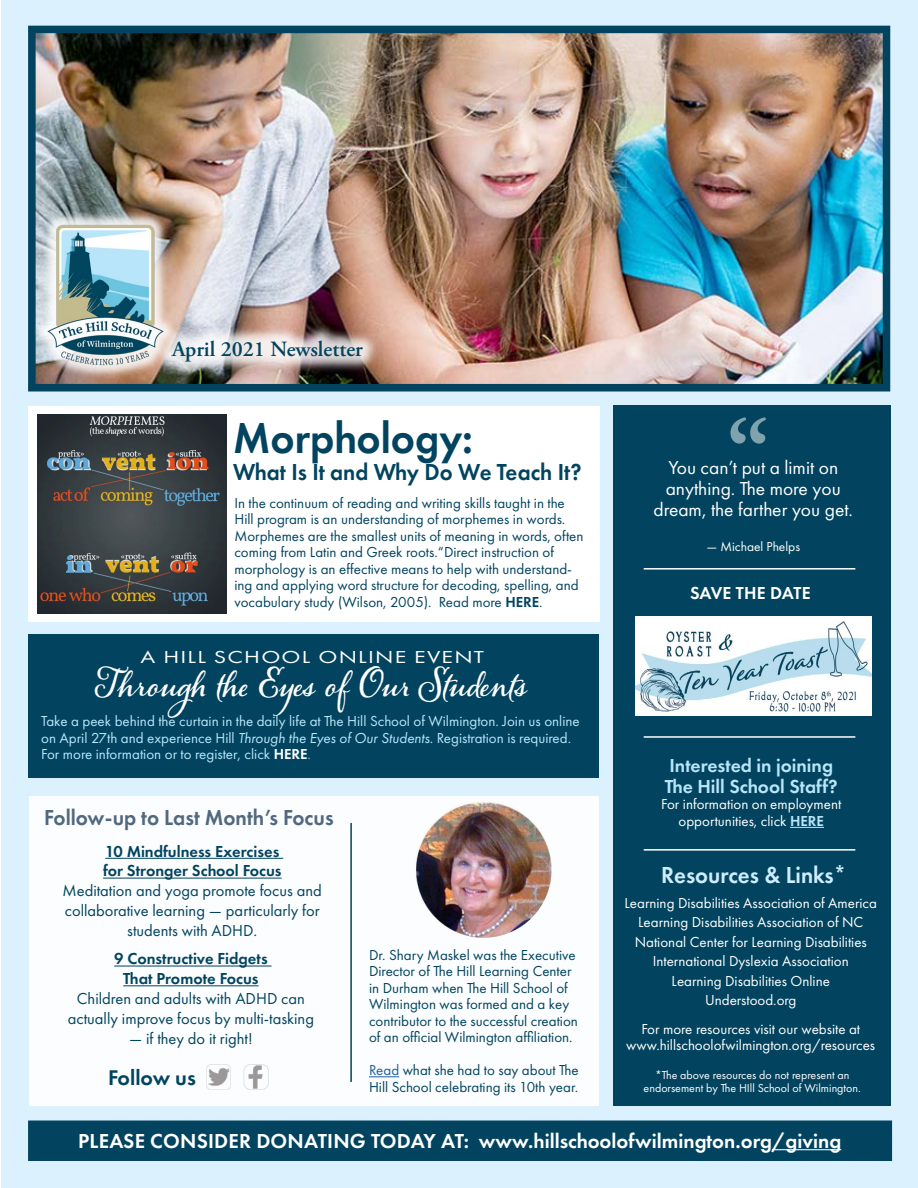
<style>
.page{position:relative;width:918px;height:1188px;background:#fff}
.page>*{position:absolute;margin:0;border:0;box-sizing:border-box;transform-origin:0 0}
.t1{font:700 90px "Adobe Garamond Pro";color:#fff}
.t2{font:600 45px "Futura PT";color:#02445f;scale:.95 1}
.t3{font:700 36px "Alana";color:#fff;scale:.95 1}
.t4{font:600 24px "Futura PT";color:#02445f;scale:.95 1}
.t5{font:600 24px "Futura PT";color:#cdecfc;scale:.95 1}
.t6{font:600 22.5px "Futura PT";color:#52687f;scale:.95 1}
.t7{font:600 22.05px "Futura PT";color:#02445f}
.t8{font:600 21.75px "Adobe Garamond Pro";color:#02445f}
.t9{font:600 21px "Futura PT";color:#fff}
.t10{font:19.5px "Futura PT";color:#fff}
.t11{font:600 19.5px/21px "Futura PT";color:#b9e6fa}
.t12{font:18px "Futura PT";letter-spacing:.05em;color:#fff;scale:1.33 1}
.t13{font:600 18px "Futura PT";letter-spacing:.005em;color:#fff}
.t14{font:16.5px/19.8px "Futura PT";color:#02445f;text-align:center}
.t15{font:600 16.5px/19.8px "Futura PT";color:#02445f}
.t16{font:15px/16.5px "Futura PT";color:#02445f}
.t17{font:15px/19.5px "Futura PT";color:#fff;text-align:center}
.t18{font:15px/16.5px "Futura PT";color:#b9e6fa}
.t19{font:13.5px "Futura PT";color:#fff}
.t20{font:12px/13.5px "Futura PT";color:#fff;text-align:center}
.s1{font-weight:600}
.s2{font-style:italic}
.s3{font-weight:600;color:#fff}
.s4{color:#6dc3e0}
.s5{color:#215e9e}
.s6{font-weight:600;color:#b9e6fa}
</style>
<div class="page">
<div style="left:1px;top:0;width:917px;height:1188px;background:#dbf1fd"></div>
<img style="left:37px;top:35px;width:844px;height:347px">
<div style="left:28px;top:26px;width:862px;height:365px;border:8px solid #02445f"></div>
<div style="left:34px;top:210px;width:143px;height:169px;background:#fff;opacity:.85"></div>
<img style="left:48px;top:225px;width:115px;height:142px">
<div style="left:613px;top:406px;width:277px;height:700px;background:#02445f"></div>
<div style="left:155px;top:324px;width:225px;height:55px;background:#fff;opacity:.85"></div>
<div style="left:28px;top:1120px;width:864px;height:41px;background:#02445f;border:2px solid #02445f"></div>
<hr style="left:772px;top:1149px;width:69px;height:1px;background:#fff">
<hr style="left:644px;top:568px;width:211px;height:2px;background:#fff">
<hr style="left:644px;top:849px;width:211px;height:2px;background:#fff">
<div style="left:28px;top:406px;width:571px;height:216px;background:#fff"></div>
<img style="left:636px;top:616px;width:235px;height:100px">
<hr style="left:790px;top:827px;width:34px;height:1px;background:#b9e6fa">
<div style="left:30px;top:796px;width:569px;height:310px;background:#fff"></div>
<hr style="left:644px;top:736px;width:211px;height:2px;background:#fff">
<img style="left:243px;top:1064px;width:26px;height:26px">
<img style="left:206px;top:1064px;width:25px;height:26px">
<div style="left:28px;top:635px;width:571px;height:143px;background:#02445f"></div>
<img style="left:414px;top:800px;width:138px;height:138px;border-radius:69px">
<hr style="left:369px;top:1076px;width:30px;height:1px;background:#215e9e">
<img style="left:37px;top:414px;width:189px;height:199px">
<hr style="left:350px;top:823px;width:2px;height:259px;background:#02445f">
<hr style="left:105px;top:858px;width:178px;height:1px;background:#02445f">
<hr style="left:103px;top:878px;width:179px;height:1px;background:#02445f">
<hr style="left:114px;top:966px;width:158px;height:1px;background:#02445f">
<hr style="left:123px;top:985px;width:136px;height:1px;background:#02445f">
<h3 class="t8" style="left:172px;top:337px;width:192px">April 2021 Newsletter</h3>
<h2 class="t2" style="left:233px;top:410px;width:254px">Morphology:</h2>
<h3 class="t4" style="left:233px;top:457px;width:368px">What Is It and Why Do We Teach It?</h3>
<p class="t16" style="left:234px;top:494px;width:351px">In the continuum of reading and writing skills taught in the Hill program is an understanding of morphemes in words.<br>Morphemes are the smallest units of meaning in words, often coming from Latin and Greek roots.“Direct instruction of morphology is an effective means to help with understand&shy;ing and applying word structure for decoding, spelling, and vocabulary study (Wilson, 2005). Read more <span class="s1">HERE</span>.</p>
<p class="t12" style="left:140px;top:646px;width:260px">A HILL SCHOOL ONLINE EVENT</p>
<h3 class="t3" style="left:97px;top:662px;width:455px">Through the Eyes of Our Students</h3>
<p class="t18" style="left:41px;top:713px;width:540px">Take a peek behind the curtain in the daily life at The Hill School of Wilmington. Join us online on April 27th and experience Hill <span class="s2">Through the Eyes of Our Students</span>. Registration is required.<br>For more information or to register, click <span class="s3">HERE</span><span class="s4">.</span></p>
<h3 class="t6" style="left:44px;top:803px;width:306px">Follow-up to Last Month’s Focus</h3>
<p class="t15" style="left:103px;top:841px;width:180px">10 Mindfulness Exercises for Stronger School Focus</p>
<p class="t14" style="left:63px;top:881px;width:261px">Meditation and yoga promote focus and collaborative learning — particularly for students with ADHD.</p>
<p class="t15" style="left:114px;top:949px;width:155px;text-align:center">9 Constructive Fidgets<br>That Promote Focus</p>
<p class="t14" style="left:68px;top:989px;width:248px">Children and adults with ADHD can actually improve focus by multi-tasking</p>
<p class="t14" style="left:129px;top:1028px;width:125px">— if they do it right!</p>
<h3 class="t7" style="left:108px;top:1064px;width:89px">Follow us</h3>
<p class="t16" style="left:369px;top:946px;width:210px">Dr. Shary Maskel was the Executive Director of The Hill Learning Center in Durham when The Hill School of Wilmington was formed and a key contributor to the successful creation of an official Wilmington affiliation.</p>
<p class="t16" style="left:369px;top:1062px;width:211px"><span class="s5">Read</span> what she had to say about The<br>Hill School celebrating its 10th year.</p>
<h1 class="t1" style="left:727px;top:400px;width:44px">“</h1>
<h3 class="t10" style="left:668px;top:456px;width:171px">You can’t put a limit on</h3>
<h3 class="t10" style="left:666px;top:477px;width:177px">anything. The more you</h3>
<h3 class="t10" style="left:653px;top:498px;width:201px">dream, the farther you get.</h3>
<p class="t19" style="left:706px;top:538px;width:95px">— Michael Phelps</p>
<p class="t13" style="left:690px;top:581px;width:122px">SAVE THE DATE</p>
<h3 class="t11" style="left:665px;top:755px;width:175px">Interested in joining<br>The Hill School Staff?</h3>
<p class="t17" style="left:661px;top:796px;width:182px;line-height:16.5px">For information on employment opportunities, click <span class="s6">HERE</span></p>
<h3 class="t5" style="left:661px;top:860px;width:197px">Resources &amp; Links*</h3>
<p class="t17" style="left:625px;top:893px;width:254px">Learning Disabilities Association of America Learning Disabilities Association of NC National Center for Learning Disabilities International Dyslexia Association<br>Learning Disabilities Online Understood.org</p>
<p class="t17" style="left:626px;top:1020px;width:250px;line-height:16.5px">For more resources visit our website at www.hillschoolofwilmington.org/resources</p>
<p class="t20" style="left:644px;top:1068px;width:219px">*The above resources do not represent an endorsement by The HIll School of Wilmington.</p>
<h3 class="t9" style="left:78px;top:1127px;width:765px">PLEASE CONSIDER DONATING TODAY AT: www.hillschoolofwilmington.org/giving</h3>
</div>
